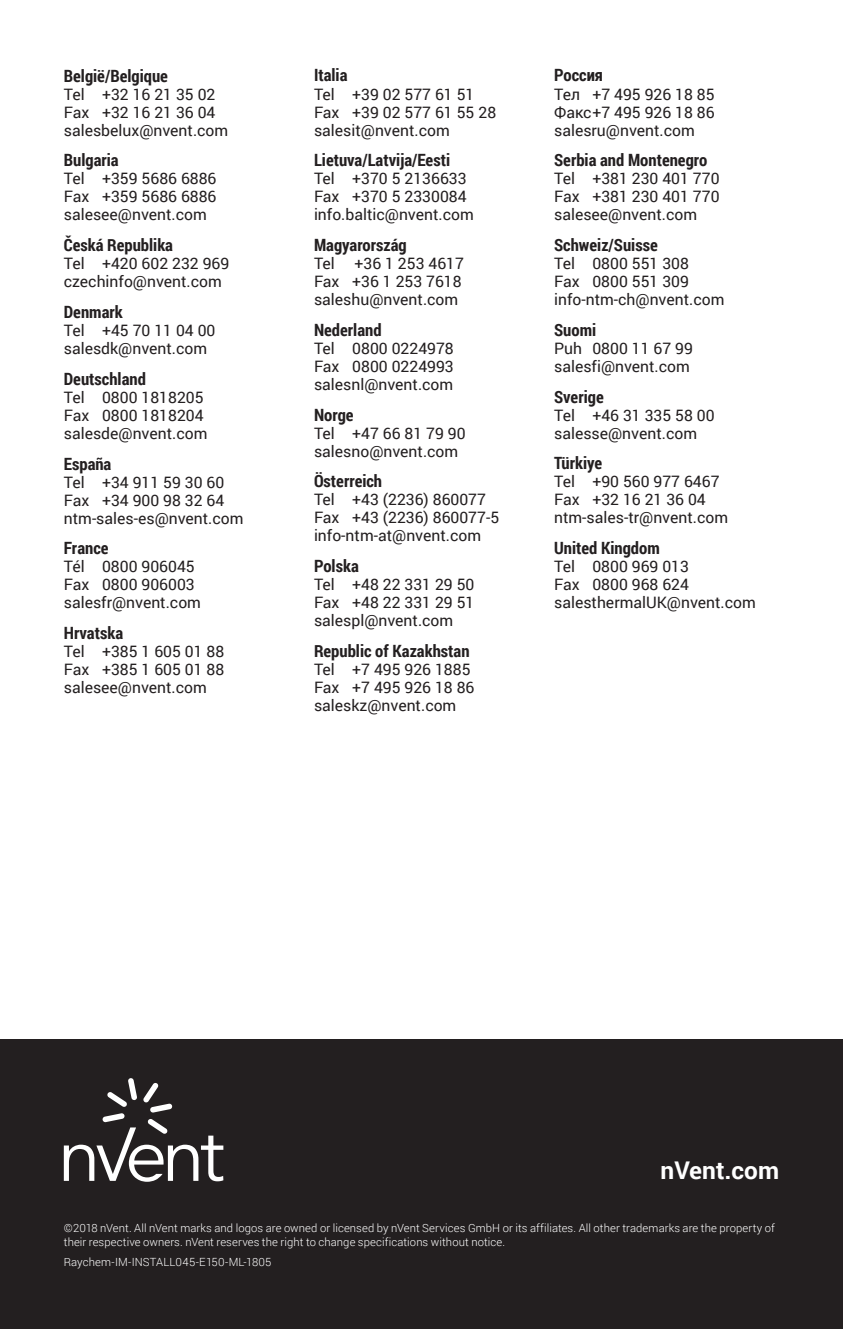
<style>
.page{position:relative;width:843px;height:1329px;background:#fff}
.page>*{position:absolute;margin:0;border:0;box-sizing:border-box;transform-origin:0 0}
.t1{font:700 24.3px "Roboto";color:#fff}
.t2{font:700 16.88px "Roboto Condensed";color:#231f20}
.t3{font:15.75px/18px "Roboto";color:#231f20}
.t4{font:300 11.25px/13.5px "Roboto";letter-spacing:.01em;color:#fff}
</style>
<div class="page">
<div style="left:0;top:1039px;width:842px;height:289px;background:#231f20"></div>
<svg style="left:64px;top:1078px;width:159px;height:103px"></svg>
<p class="t2" style="left:64px;top:64px;width:106px">België/Belgique</p>
<p class="t3" style="left:64px;top:84px;width:166px">Tel +32 16 21 35 02<br>Fax +32 16 21 36 04 salesbelux@nvent.com</p>
<p class="t2" style="left:64px;top:148px;width:56px">Bulgaria</p>
<p class="t3" style="left:64px;top:169px;width:154px;text-align:justify">Tel +359 5686 6886<br>Fax +359 5686 6886 salesee@nvent.com</p>
<p class="t2" style="left:64px;top:233px;width:111px">Česká Republika</p>
<p class="t3" style="left:64px;top:254px;width:167px">Tel +420 602 232 969 czechinfo@nvent.com</p>
<p class="t2" style="left:64px;top:300px;width:60px">Denmark</p>
<p class="t3" style="left:64px;top:321px;width:153px">Tel +45 70 11 04 00 salesdk@nvent.com</p>
<p class="t2" style="left:64px;top:367px;width:84px">Deutschland</p>
<p class="t3" style="left:64px;top:387px;width:145px">Tel 0800 1818205<br>Fax 0800 1818204 salesde@nvent.com</p>
<p class="t2" style="left:64px;top:451px;width:49px">España</p>
<p class="t3" style="left:64px;top:472px;width:181px">Tel +34 911 59 30 60<br>Fax +34 900 98 32 64 ntm-sales-es@nvent.com</p>
<p class="t2" style="left:64px;top:536px;width:46px">France</p>
<p class="t3" style="left:64px;top:557px;width:139px">Tél 0800 906045<br>Fax 0800 906003 salesfr@nvent.com</p>
<p class="t2" style="left:64px;top:621px;width:61px">Hrvatska</p>
<p class="t3" style="left:64px;top:642px;width:162px;text-align:justify">Tel +385 1 605 01 88<br>Fax +385 1 605 01 88 salesee@nvent.com</p>
<p class="t2" style="left:314px;top:64px;width:35px">Italia</p>
<p class="t3" style="left:314px;top:84px;width:184px">Tel +39 02 577 61 51<br>Fax +39 02 577 61 55 28 salesit@nvent.com</p>
<p class="t2" style="left:314px;top:148px;width:138px">Lietuva/Latvija/Eesti</p>
<p class="t3" style="left:314px;top:169px;width:161px">Tel +370 5 2136633<br>Fax +370 5 2330084 info.baltic@nvent.com</p>
<p class="t2" style="left:314px;top:233px;width:94px">Magyarország</p>
<p class="t3" style="left:314px;top:254px;width:151px">Tel +36 1 253 4617<br>Fax +36 1 253 7618 saleshu@nvent.com</p>
<p class="t2" style="left:314px;top:318px;width:69px">Nederland</p>
<p class="t3" style="left:314px;top:339px;width:141px;text-align:justify">Tel 0800 0224978<br>Fax 0800 0224993 salesnl@nvent.com</p>
<p class="t2" style="left:314px;top:403px;width:41px">Norge</p>
<p class="t3" style="left:314px;top:423px;width:153px">Tel +47 66 81 79 90 salesno@nvent.com</p>
<p class="t2" style="left:314px;top:469px;width:70px">Österreich</p>
<p class="t3" style="left:314px;top:490px;width:187px">Tel +43 (2236) 860077<br>Fax +43 (2236) 860077-5 info-ntm-at@nvent.com</p>
<p class="t2" style="left:314px;top:554px;width:46px">Polska</p>
<p class="t3" style="left:314px;top:575px;width:162px;text-align:justify">Tel +48 22 331 29 50<br>Fax +48 22 331 29 51 salespl@nvent.com</p>
<p class="t2" style="left:314px;top:639px;width:157px">Republic of Kazakhstan</p>
<p class="t3" style="left:314px;top:660px;width:162px">Tel +7 495 926 1885<br>Fax +7 495 926 18 86 saleskz@nvent.com</p>
<p class="t2" style="left:554px;top:64px;width:51px">Россия</p>
<p class="t3" style="left:554px;top:84px;width:162px;text-align:justify">Тел +7 495 926 18 85<br>Факс+7 495 926 18 86 salesru@nvent.com</p>
<p class="t2" style="left:554px;top:148px;width:155px">Serbia and Montenegro</p>
<p class="t3" style="left:554px;top:169px;width:167px;text-align:justify">Tel +381 230 401 770<br>Fax +381 230 401 770 salesee@nvent.com</p>
<p class="t2" style="left:554px;top:233px;width:105px">Schweiz/Suisse</p>
<p class="t3" style="left:554px;top:254px;width:172px">Tel 0800 551 308<br>Fax 0800 551 309 info-ntm-ch@nvent.com</p>
<p class="t2" style="left:554px;top:318px;width:44px">Suomi</p>
<p class="t3" style="left:554px;top:339px;width:140px">Puh 0800 11 67 99 salesfi@nvent.com</p>
<p class="t2" style="left:554px;top:385px;width:51px">Sverige</p>
<p class="t3" style="left:554px;top:405px;width:162px">Tel +46 31 335 58 00 salesse@nvent.com</p>
<p class="t2" style="left:554px;top:451px;width:50px">Türkiye</p>
<p class="t3" style="left:554px;top:472px;width:175px">Tel +90 560 977 6467<br>Fax +32 16 21 36 04 ntm-sales-tr@nvent.com</p>
<p class="t2" style="left:554px;top:536px;width:107px">United Kingdom</p>
<p class="t3" style="left:554px;top:557px;width:203px">Tel 0800 969 013<br>Fax 0800 968 624 salesthermalUK@nvent.com</p>
<h1 class="t1" style="left:660px;top:1152px;width:120px">nVent.com</h1>
<p class="t4" style="left:64px;top:1220px;width:712px">©2018 nVent. All nVent marks and logos are owned or licensed by nVent Services GmbH or its affiliates. All other trademarks are the property of their respective owners. nVent reserves the right to change specifications without notice.</p>
<p class="t4" style="left:64px;top:1254px;width:209px">Raychem-IM-INSTALL045-E150-ML-1805</p>
</div>
